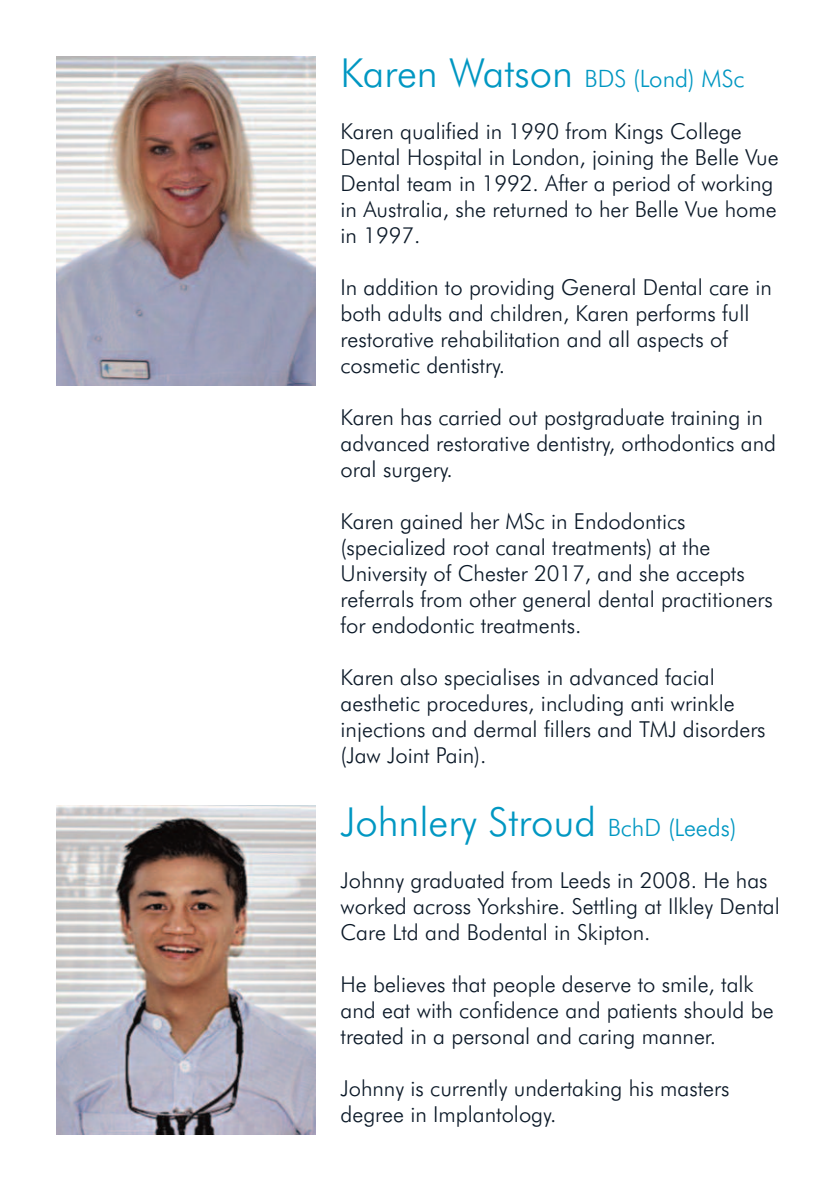
<style>
.page{position:relative;width:840px;height:1191px;background:#fff}
.page>*{position:absolute;margin:0;border:0;box-sizing:border-box;transform-origin:0 0}
.t1{font:300 40px "Futura BT";color:#0097c2}
.t2{font:300 24px "Futura BT";color:#0097c2}
.t3{font:300 22px/26px "Futura BT";color:#0a1827}
.s1{font-size:40px}
.s2{font-size:24px}
</style>
<div class="page">
<img style="left:57px;top:57px;width:258px;height:328px">
<img style="left:57px;top:805px;width:258px;height:329px">
<p class="t2" style="left:340px;top:69px;width:405px"><span class="s1">Karen Watson</span> BDS (Lond) MSc</p>
<p class="t3" style="left:340px;top:120px;width:439px">Karen qualified in 1990 from Kings College Dental Hospital in London, joining the Belle Vue Dental team in 1992. After a period of working in Australia, she returned to her Belle Vue home in 1997.</p>
<p class="t3" style="left:340px;top:276px;width:432px">In addition to providing General Dental care in both adults and children, Karen performs full restorative rehabilitation and all aspects of cosmetic dentistry.</p>
<p class="t3" style="left:340px;top:406px;width:437px">Karen has carried out postgraduate training in advanced restorative dentistry, orthodontics and oral surgery.</p>
<p class="t3" style="left:340px;top:510px;width:433px">Karen gained her MSc in Endodontics (specialized root canal treatments) at the University of Chester 2017, and she accepts referrals from other general dental practitioners for endodontic treatments.</p>
<p class="t3" style="left:340px;top:666px;width:426px">Karen also specialises in advanced facial aesthetic procedures, including anti wrinkle injections and dermal fillers and TMJ disorders (Jaw Joint Pain).</p>
<h1 class="t1" style="left:340px;top:805px;width:397px">Johnlery Stroud <span class="s2">BchD (Leeds)</span></h1>
<p class="t3" style="left:340px;top:868px;width:440px">Johnny graduated from Leeds in 2008. He has worked across Yorkshire. Settling at Ilkley Dental<br>Care Ltd and Bodental in Skipton.</p>
<p class="t3" style="left:340px;top:972px;width:434px">He believes that people deserve to smile, talk and eat with confidence and patients should be treated in a personal and caring manner.</p>
<p class="t3" style="left:340px;top:1076px;width:390px">Johnny is currently undertaking his masters degree in Implantology.</p>
</div>
